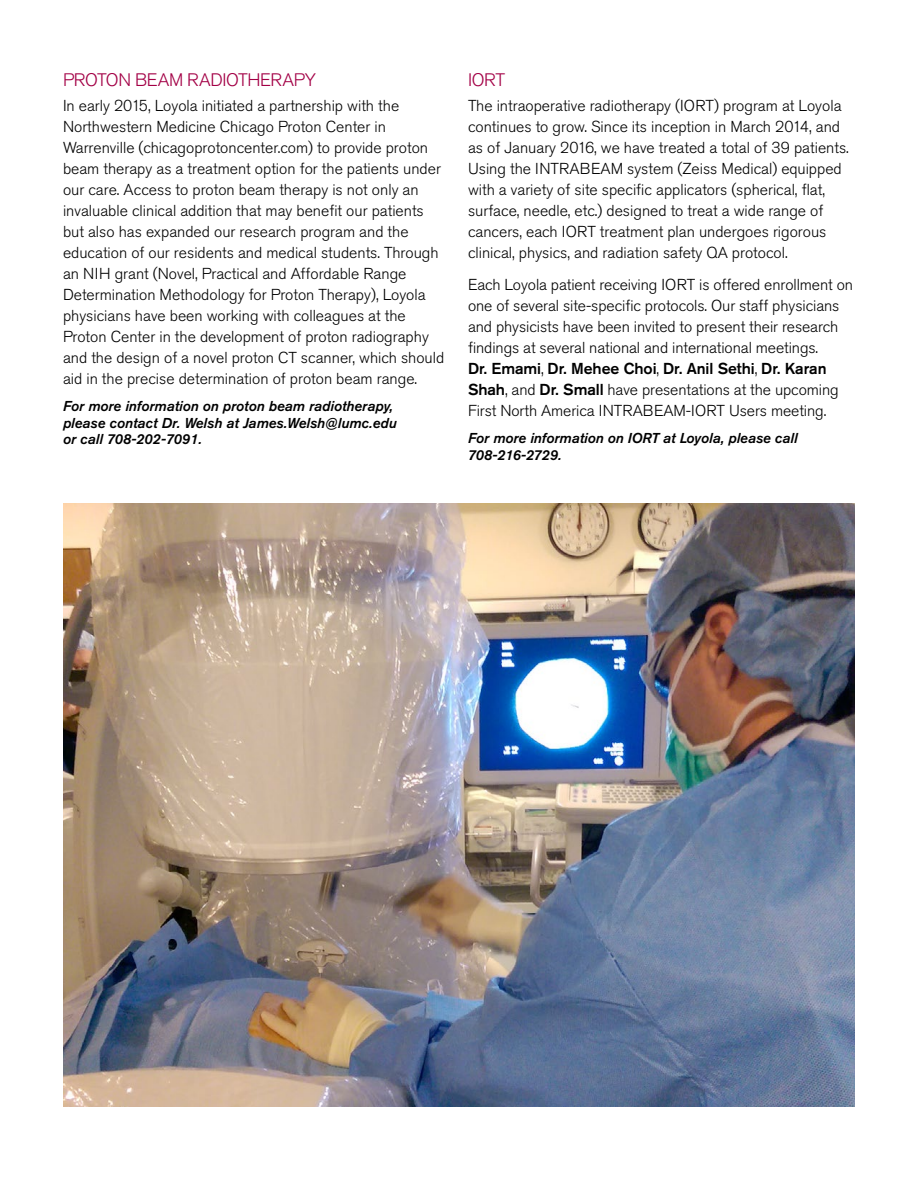
<style>
.page{position:relative;width:918px;height:1188px;background:#fff}
.page>*{position:absolute;margin:0;border:0;box-sizing:border-box;transform-origin:0 0}
.t1{font:300 18px "Akzidenz Grotesk Pro";letter-spacing:-.02em;color:#a30046}
.t2{font:300 15.75px/21px "Akzidenz Grotesk Pro";color:#000}
.t3{font:italic 500 14.25px/16.5px "Akzidenz Grotesk Pro";color:#000}
.s1{font-weight:500}
</style>
<div class="page">
<img style="left:63px;top:503px;width:792px;height:604px">
<p class="t1" style="left:63px;top:68px;width:255px">PROTON BEAM RADIOTHERAPY</p>
<p class="t2" style="left:63px;top:95px;width:383px">In early 2015, Loyola initiated a partnership with the Northwestern Medicine Chicago Proton Center in Warrenville (chicagoprotoncenter.com) to provide proton beam therapy as a treatment option for the patients under our care. Access to proton beam therapy is not only an invaluable clinical addition that may benefit our patients but also has expanded our research program and the education of our residents and medical students. Through an NIH grant (Novel, Practical and Affordable Range Determination Methodology for Proton Therapy), Loyola physicians have been working with colleagues at the Proton Center in the development of proton radiography and the design of a novel proton CT scanner, which should aid in the precise determination of proton beam range.</p>
<p class="t3" style="left:63px;top:398px;width:335px">For more information on proton beam radiotherapy, please contact Dr. Welsh at James.Welsh@lumc.edu or call 708-202-7091.</p>
<p class="t1" style="left:468px;top:68px;width:39px">IORT</p>
<p class="t2" style="left:468px;top:95px;width:382px">The intraoperative radiotherapy (IORT) program at Loyola continues to grow. Since its inception in March 2014, and as of January 2016, we have treated a total of 39 patients.<br>Using the INTRABEAM system (Zeiss Medical) equipped with a variety of site specific applicators (spherical, flat, surface, needle, etc.) designed to treat a wide range of cancers, each IORT treatment plan undergoes rigorous clinical, physics, and radiation safety QA protocol.</p>
<p class="t2" style="left:468px;top:274px;width:387px">Each Loyola patient receiving IORT is offered enrollment on one of several site-specific protocols. Our staff physicians and physicists have been invited to present their research findings at several national and international meetings.<br><span class="s1">Dr. Emami</span>, <span class="s1">Dr. Mehee Choi</span>, <span class="s1">Dr. Anil Sethi</span>, <span class="s1">Dr. Karan Shah</span>, and <span class="s1">Dr. Small</span> have presentations at the upcoming First North America INTRABEAM-IORT Users meeting.</p>
<p class="t3" style="left:468px;top:430px;width:331px">For more information on IORT at Loyola, please call<br>708-216-2729.</p>
</div>
